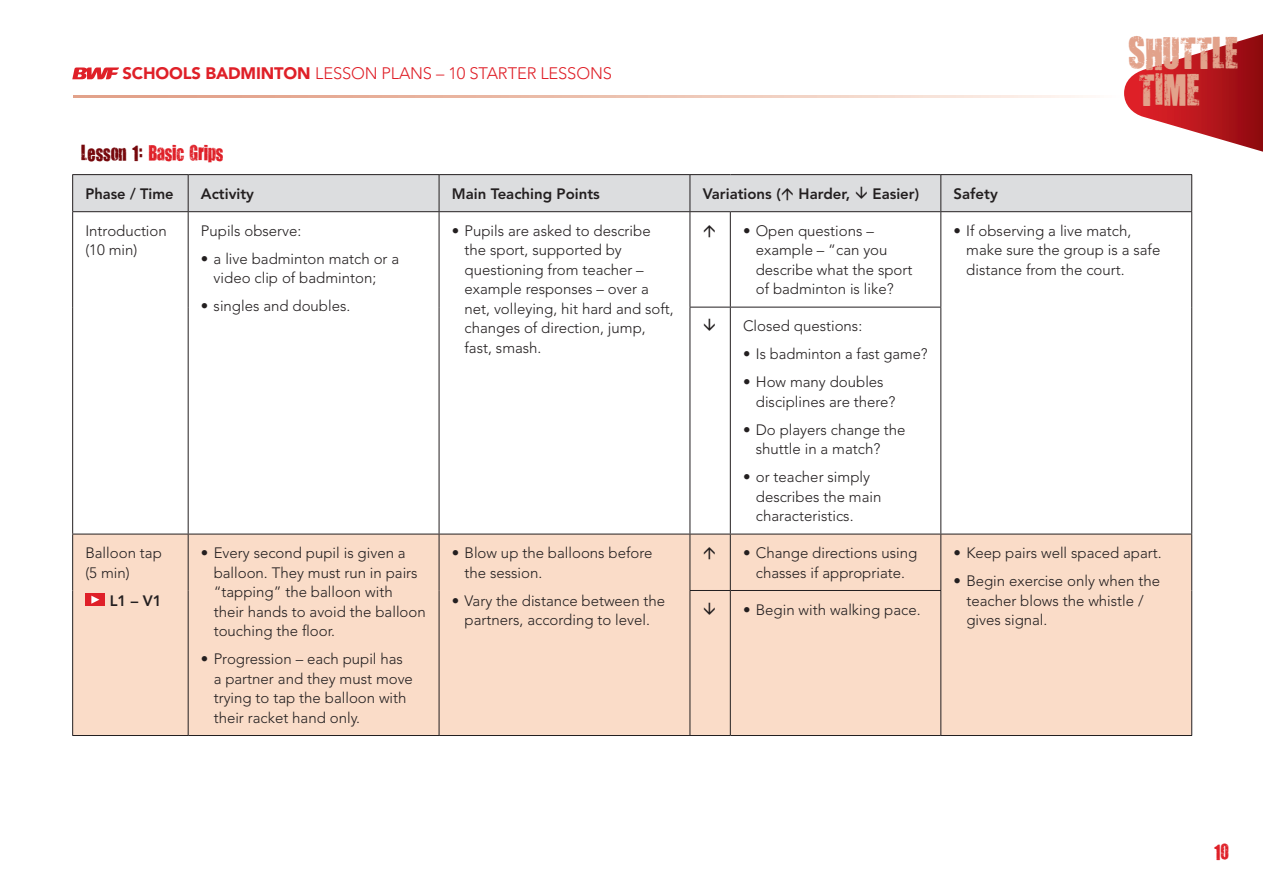
<style>
.page{position:relative;width:1263px;height:893px;background:#fff}
.page>*{position:absolute;margin:0;border:0;box-sizing:border-box;transform-origin:0 0}
.t1{font:36.75px/37.7px "You Are Loved";color:#e2a28b}
.t2{font:18px "You Are Loved";color:#df2028}
.t3{font:300 16.5px "Avenir";letter-spacing:-.01em;color:#df2028}
.t4{font:300 15px/19.5px "Avenir";color:#231f20}
.t5{font:800 15px "Avenir";color:#231f20}
.s1{font-weight:900}
.s2{color:#76080c}
</style>
<div class="page">
<svg style="left:73px;top:96px;width:1015px;height:2px;background:#ecc2b1"></svg>
<svg style="left:72px;top:67px;width:47px;height:12px"></svg>
<svg style="left:1124px;top:69px;width:139px;height:83px"></svg>
<div style="left:73px;top:535px;width:1118px;height:200px;background:#fadcc8"></div>
<hr style="left:72px;top:174px;width:116px;height:1px;background:#231f20">
<hr style="left:72px;top:175px;width:1px;height:36px;background:#231f20">
<hr style="left:188px;top:174px;width:251px;height:1px;background:#231f20">
<hr style="left:439px;top:174px;width:251px;height:1px;background:#231f20">
<hr style="left:941px;top:174px;width:251px;height:1px;background:#231f20">
<hr style="left:72px;top:211px;width:116px;height:1px;background:#231f20">
<hr style="left:188px;top:212px;width:1px;height:95px;background:#231f20">
<hr style="left:439px;top:212px;width:1px;height:95px;background:#231f20">
<hr style="left:690px;top:212px;width:1px;height:95px;background:#231f20">
<hr style="left:730px;top:212px;width:1px;height:95px;background:#231f20">
<hr style="left:940px;top:212px;width:1px;height:95px;background:#231f20">
<hr style="left:1191px;top:212px;width:1px;height:95px;background:#231f20">
<hr style="left:188px;top:307px;width:1px;height:227px;background:#231f20">
<hr style="left:439px;top:307px;width:1px;height:227px;background:#231f20">
<hr style="left:690px;top:307px;width:1px;height:227px;background:#231f20">
<hr style="left:730px;top:307px;width:1px;height:227px;background:#231f20">
<hr style="left:940px;top:307px;width:1px;height:227px;background:#231f20">
<hr style="left:1191px;top:307px;width:1px;height:227px;background:#231f20">
<hr style="left:188px;top:534px;width:1px;height:56px;background:#231f20">
<hr style="left:439px;top:534px;width:1px;height:56px;background:#231f20">
<hr style="left:690px;top:534px;width:1px;height:56px;background:#231f20">
<hr style="left:730px;top:534px;width:1px;height:56px;background:#231f20">
<hr style="left:940px;top:534px;width:1px;height:56px;background:#231f20">
<hr style="left:188px;top:590px;width:1px;height:145px;background:#231f20">
<hr style="left:439px;top:590px;width:1px;height:145px;background:#231f20">
<hr style="left:690px;top:591px;width:1px;height:144px;background:#231f20">
<hr style="left:730px;top:591px;width:1px;height:144px;background:#231f20">
<hr style="left:940px;top:591px;width:1px;height:144px;background:#231f20">
<hr style="left:72px;top:212px;width:1px;height:95px;background:#231f20">
<hr style="left:72px;top:307px;width:1px;height:227px;background:#231f20">
<hr style="left:72px;top:534px;width:1px;height:56px;background:#231f20">
<hr style="left:72px;top:590px;width:1px;height:145px;background:#231f20">
<hr style="left:690px;top:174px;width:40px;height:1px;background:#231f20">
<hr style="left:730px;top:174px;width:211px;height:1px;background:#231f20">
<hr style="left:690px;top:307px;width:40px;height:1px;background:#231f20">
<hr style="left:730px;top:307px;width:211px;height:1px;background:#231f20">
<hr style="left:72px;top:534px;width:116px;height:1px;background:#231f20">
<hr style="left:188px;top:534px;width:251px;height:1px;background:#231f20">
<hr style="left:439px;top:534px;width:251px;height:1px;background:#231f20">
<hr style="left:690px;top:534px;width:40px;height:1px;background:#231f20">
<hr style="left:730px;top:534px;width:211px;height:1px;background:#231f20">
<hr style="left:1191px;top:534px;width:1px;height:56px;background:#231f20">
<hr style="left:1191px;top:590px;width:1px;height:145px;background:#231f20">
<hr style="left:941px;top:534px;width:251px;height:1px;background:#231f20">
<hr style="left:690px;top:590px;width:40px;height:1px;background:#231f20">
<hr style="left:730px;top:590px;width:211px;height:1px;background:#231f20">
<hr style="left:72px;top:735px;width:116px;height:1px;background:#231f20">
<hr style="left:188px;top:735px;width:251px;height:1px;background:#231f20">
<hr style="left:439px;top:735px;width:251px;height:1px;background:#231f20">
<hr style="left:690px;top:735px;width:40px;height:1px;background:#231f20">
<hr style="left:730px;top:735px;width:211px;height:1px;background:#231f20">
<hr style="left:941px;top:735px;width:251px;height:1px;background:#231f20">
<div style="left:85px;top:594px;width:20px;height:12px;background:#df2028"></div>
<svg style="left:91px;top:596px;width:8px;height:8px"></svg>
<div style="left:73px;top:175px;width:1119px;height:37px;background:#dcdddf"></div>
<svg style="left:704px;top:547px;width:11px;height:13px"></svg>
<svg style="left:704px;top:602px;width:11px;height:13px"></svg>
<p class="t3" style="left:123px;top:64px;width:491px"><span class="s1">SCHOOLS BADMINTON</span> LESSON PLANS – 10 STARTER LESSONS</p>
<h1 class="t1" style="left:1129px;top:33px;width:111px">ShuttlE<br>Time</h1>
<p class="t2" style="left:72px;top:140px;width:153px"><span class="s2">Lesson 1:</span> Basic Grips</p>
<p class="t5" style="left:85px;top:185px;width:90px">Phase / Time</p>
<p class="t5" style="left:201px;top:185px;width:55px">Activity</p>
<p class="t5" style="left:452px;top:185px;width:150px">Main Teaching Points</p>
<p class="t5" style="left:703px;top:185px;width:149px">Variations ( Harder,</p>
<p class="t5" style="left:872px;top:185px;width:48px">Easier)</p>
<p class="t5" style="left:953px;top:185px;width:46px">Safety</p>
<p class="t4" style="left:85px;top:221px;width:83px">Introduction (10 min)</p>
<p class="t4" style="left:201px;top:221px;width:102px">Pupils observe:</p>
<p class="t4" style="left:464px;top:221px;width:211px;text-indent:-13px">• Pupils are asked to describe the sport, supported by questioning from teacher – example responses – over a net, volleying, hit hard and soft, changes of direction, jump, fast, smash.</p>
<p class="t4" style="left:756px;top:221px;width:158px;text-indent:-13px">• Open questions – example – “can you describe what the sport of badminton is like?</p>
<p class="t4" style="left:966px;top:221px;width:196px;text-indent:-13px">• If observing a live match, make sure the group is a safe distance from the court.</p>
<p class="t4" style="left:214px;top:249px;width:187px;text-indent:-13px">• a live badminton match or a video clip of badminton;</p>
<p class="t4" style="left:201px;top:296px;width:151px">• singles and doubles.</p>
<p class="t4" style="left:743px;top:316px;width:121px">Closed questions:</p>
<p class="t4" style="left:743px;top:344px;width:186px">• Is badminton a fast game?</p>
<p class="t4" style="left:756px;top:372px;width:141px;text-indent:-13px">• How many doubles disciplines are there?</p>
<p class="t4" style="left:756px;top:420px;width:151px;text-indent:-13px">• Do players change the shuttle in a match?</p>
<p class="t4" style="left:756px;top:467px;width:127px;text-indent:-13px">• or teacher simply describes the main characteristics.</p>
<p class="t4" style="left:85px;top:543px;width:78px">Balloon tap (5 min)</p>
<p class="t5" style="left:110px;top:592px;width:53px">L1 – V1</p>
<p class="t4" style="left:214px;top:543px;width:214px;text-indent:-13px">• Every second pupil is given a balloon. They must run in pairs “tapping” the balloon with their hands to avoid the balloon touching the floor.</p>
<p class="t4" style="left:214px;top:649px;width:201px;text-indent:-13px">• Progression – each pupil has a partner and they must move trying to tap the balloon with their racket hand only.</p>
<p class="t4" style="left:465px;top:543px;width:189px;text-indent:-13px">• Blow up the balloons before the session.</p>
<p class="t4" style="left:452px;top:591px;width:215px;text-align:center">• Vary the distance between the partners, according to level.</p>
<p class="t4" style="left:743px;top:543px;width:176px;text-align:center">• Change directions using chasses if appropriate.</p>
<p class="t4" style="left:953px;top:543px;width:210px">• Keep pairs well spaced apart.</p>
<p class="t4" style="left:966px;top:571px;width:195px;text-indent:-13px">• Begin exercise only when the teacher blows the whistle / gives signal.</p>
<p class="t4" style="left:743px;top:600px;width:179px">• Begin with walking pace.</p>
<p class="t2" style="left:1214px;top:840px;width:16px">10</p>
</div>
